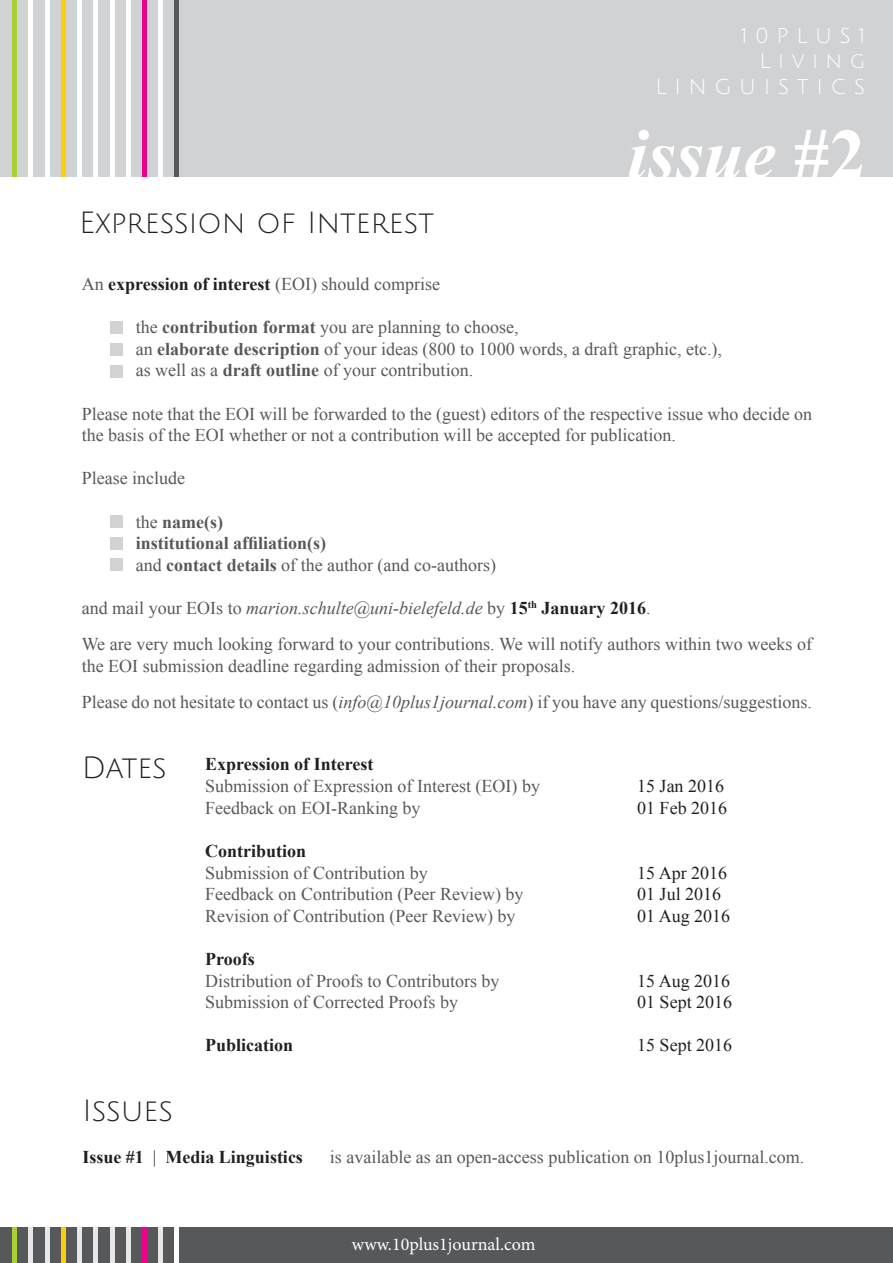
<style>
.page{position:relative;width:893px;height:1263px;background:#fff}
.page>*{position:absolute;margin:0;border:0;box-sizing:border-box;transform-origin:0 0}
.t1{font:italic 700 72px "Times New Roman";color:#fff}
.t2{font:30px "Julius Sans One";color:#231f20}
.t3{font:21px "Julius Sans One";color:#fff}
.t4{font:18px/21.6px "Times New Roman";color:#57585a}
.t5{font:18px "Times New Roman";color:#231f20}
.t6{font:700 18px "Times New Roman";color:#231f20}
.t7{font:italic 18px "Times New Roman";color:#57585a}
.t8{font:700 18px "Times New Roman";color:#57585a}
.t9{font:18px "Minion Pro";color:#fff}
.s1{font-style:normal}
.s2{font-weight:700;color:#231f20}
.s3{font-weight:700}
.s4{font-weight:400}
.s5{font-weight:700;font-style:normal;color:#231f20}
.s6{font-style:italic}
</style>
<div class="page">
<div style="left:0;top:1227px;width:893px;height:36px;background:#57585a"></div>
<div style="left:0;top:0;width:893px;height:177px;background:#d1d2d4"></div>
<div style="left:77px;top:0;width:5px;height:177px;background:#fff"></div>
<hr style="left:94px;top:0;width:4px;height:177px;background:#fff">
<hr style="left:110px;top:0;width:4px;height:177px;background:#fff">
<hr style="left:126px;top:0;width:4px;height:177px;background:#fff">
<hr style="left:13px;top:0;width:4px;height:177px;background:#a8cf38">
<hr style="left:29px;top:0;width:4px;height:177px;background:#fff">
<hr style="left:45px;top:0;width:4px;height:177px;background:#fff">
<hr style="left:61px;top:0;width:4px;height:177px;background:#fcce08">
<div style="left:142px;top:0;width:5px;height:177px;background:#ec008c"></div>
<hr style="left:159px;top:0;width:4px;height:177px;background:#fff">
<hr style="left:175px;top:0;width:4px;height:177px;background:#57585a">
<div style="left:77px;top:1227px;width:5px;height:36px;background:#e7e7e8"></div>
<hr style="left:94px;top:1227px;width:4px;height:36px;background:#e7e7e8">
<hr style="left:110px;top:1227px;width:4px;height:36px;background:#e7e7e8">
<hr style="left:126px;top:1227px;width:4px;height:36px;background:#e7e7e8">
<hr style="left:13px;top:1227px;width:4px;height:36px;background:#a8cf38">
<hr style="left:29px;top:1227px;width:4px;height:36px;background:#e7e7e8">
<hr style="left:45px;top:1227px;width:4px;height:36px;background:#e7e7e8">
<hr style="left:61px;top:1227px;width:4px;height:36px;background:#fcce08">
<div style="left:142px;top:1227px;width:5px;height:36px;background:#ec008c"></div>
<hr style="left:159px;top:1227px;width:4px;height:36px;background:#e7e7e8">
<hr style="left:175px;top:1227px;width:4px;height:36px;background:#fff">
<div style="left:111px;top:322px;width:12px;height:12px;background:#d1d2d4"></div>
<div style="left:111px;top:343px;width:12px;height:12px;background:#d1d2d4"></div>
<div style="left:111px;top:365px;width:12px;height:12px;background:#d1d2d4"></div>
<div style="left:111px;top:516px;width:12px;height:12px;background:#d1d2d4"></div>
<div style="left:111px;top:537px;width:12px;height:12px;background:#d1d2d4"></div>
<div style="left:111px;top:559px;width:12px;height:12px;background:#d1d2d4"></div>
<p class="t3" style="left:741px;top:25px;width:126px">1 0 P L U S 1</p>
<p class="t3" style="left:759px;top:50px;width:107px">L i v i n g</p>
<p class="t3" style="left:656px;top:75px;width:211px">L I N G U I S T I C S</p>
<p class="t2" style="left:79px;top:207px;width:356px">Expression of Interest</p>
<p class="t1" style="left:628px;top:104px;width:240px">issue <span class="s1">#2</span></p>
<p class="t4" style="left:82px;top:273px;width:360px">An <span class="s2">expression of interest</span> (EOI) should comprise</p>
<p class="t4" style="left:136px;top:316px;width:384px">the <span class="s3">contribution format</span> you are planning to choose,</p>
<p class="t4" style="left:136px;top:338px;width:588px">an <span class="s3">elaborate description</span> of your ideas (800 to 1000 words, a draft graphic, etc.),</p>
<p class="t4" style="left:136px;top:359px;width:339px">as well as a <span class="s3">draft outline</span> of your contribution.</p>
<p class="t4" style="left:82px;top:402px;width:732px">Please note that the EOI will be forwarded to the (guest) editors of the respective issue who decide on the basis of the EOI whether or not a contribution will be accepted for publication.</p>
<p class="t4" style="left:82px;top:467px;width:105px">Please include</p>
<p class="t8" style="left:136px;top:509px;width:89px"><span class="s4">the</span> name(s)</p>
<p class="t8" style="left:136px;top:531px;width:192px">institutional affiliation(s)</p>
<p class="t4" style="left:136px;top:554px;width:362px">and <span class="s3">contact details</span> of the author (and co-authors)</p>
<p class="t7" style="left:82px;top:596px;width:570px"><span class="s1">and mail your EOIs to</span> marion.schulte@uni-bielefeld.de <span class="s1">by</span> <span class="s5">15</span><sup>th</sup> <span class="s5">January 2016</span><span class="s1">.</span></p>
<p class="t4" style="left:82px;top:633px;width:732px">We are very much looking forward to your contributions. We will notify authors within two weeks of the EOI submission deadline regarding admission of their proposals.</p>
<p class="t4" style="left:82px;top:690px;width:732px">Please do not hesitate to contact us (<span class="s6">info@10plus1journal.com</span>) if you have any questions/suggestions.</p>
<p class="t2" style="left:82px;top:752px;width:86px">Dates</p>
<p class="t6" style="left:205px;top:752px;width:170px">Expression of Interest</p>
<p class="t4" style="left:205px;top:775px;width:336px">Submission of Expression of Interest (EOI) by</p>
<p class="t5" style="left:637px;top:774px;width:88px">15 Jan 2016</p>
<p class="t4" style="left:205px;top:796px;width:217px">Feedback on EOI-Ranking by</p>
<p class="t5" style="left:637px;top:795px;width:91px">01 Feb 2016</p>
<p class="t6" style="left:205px;top:838px;width:103px">Contribution</p>
<p class="t4" style="left:205px;top:861px;width:224px">Submission of Contribution by</p>
<p class="t5" style="left:637px;top:860px;width:91px">15 Apr 2016</p>
<p class="t4" style="left:205px;top:883px;width:320px">Feedback on Contribution (Peer Review) by</p>
<p class="t5" style="left:637px;top:882px;width:86px">01 Jul 2016</p>
<p class="t4" style="left:205px;top:904px;width:312px">Revision of Contribution (Peer Review) by</p>
<p class="t5" style="left:637px;top:903px;width:95px">01 Aug 2016</p>
<p class="t6" style="left:205px;top:946px;width:51px">Proofs</p>
<p class="t4" style="left:205px;top:969px;width:296px">Distribution of Proofs to Contributors by</p>
<p class="t5" style="left:637px;top:968px;width:95px">15 Aug 2016</p>
<p class="t4" style="left:205px;top:991px;width:254px">Submission of Corrected Proofs by</p>
<p class="t5" style="left:637px;top:990px;width:97px">01 Sept 2016</p>
<p class="t6" style="left:205px;top:1033px;width:90px">Publication</p>
<p class="t5" style="left:637px;top:1033px;width:97px">15 Sept 2016</p>
<p class="t2" style="left:82px;top:1095px;width:92px">Issues</p>
<p class="t6" style="left:82px;top:1144px;width:222px">Issue #1 <span class="s4">|</span> Media Linguistics</p>
<p class="t4" style="left:330px;top:1146px;width:476px">is available as an open-access publication on 10plus1journal.com.</p>
<p class="t9" style="left:352px;top:1232px;width:185px">www.10plus1journal.com</p>
</div>
